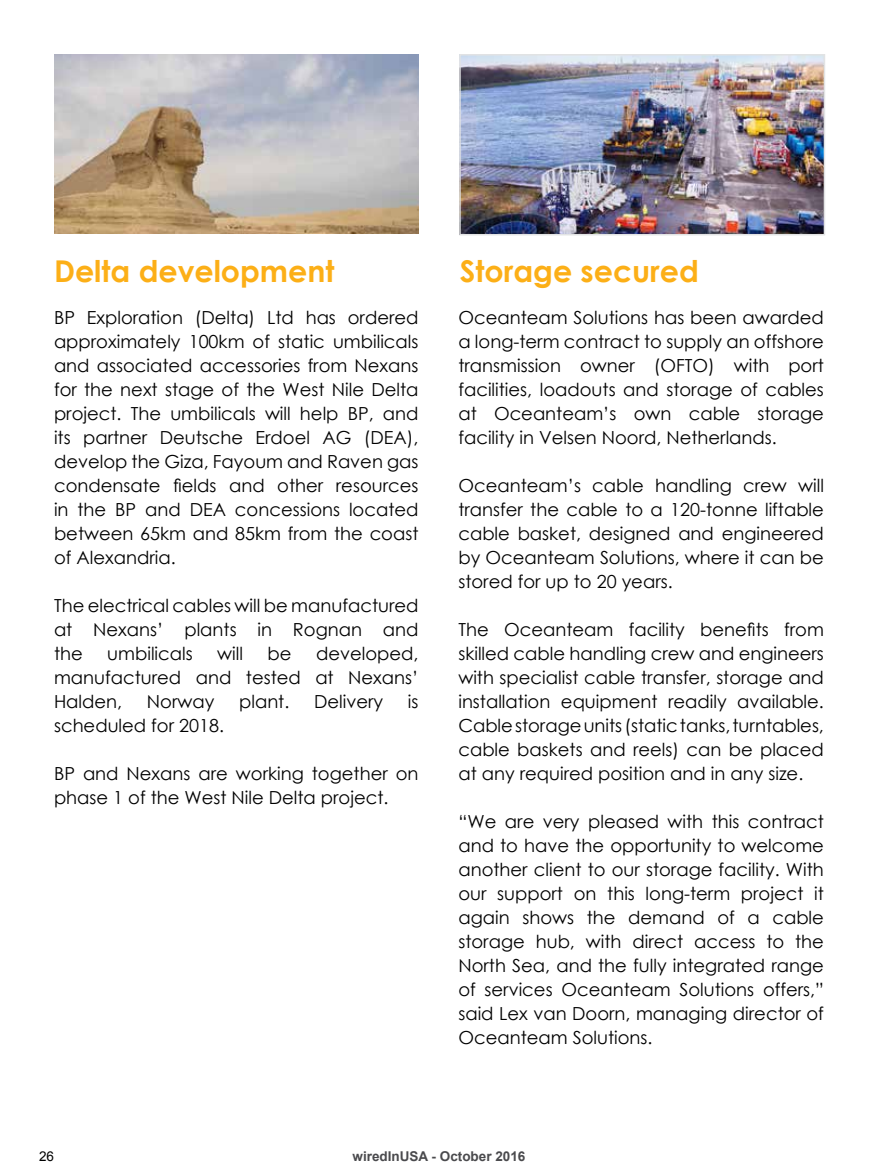
<style>
.page{position:relative;width:878px;height:1175px;background:#fff}
.page>*{position:absolute;margin:0;border:0;box-sizing:border-box;transform-origin:0 0}
.t1{font:700 30px "Century Gothic";color:#fcaf17}
.t2{font:18px/24px "Century Gothic";color:#000;text-align:justify}
.t3{font:700 13.5px "Arial";color:#4a4a4d}
.t4{font:13.5px "Arial";color:#000}
</style>
<div class="page">
<img style="left:462px;top:57px;width:360px;height:175px">
<div style="left:459px;top:54px;width:366px;height:181px;border:2px solid #e2e3e4"></div>
<img style="left:54px;top:54px;width:364px;height:180px">
<h1 class="t1" style="left:54px;top:248px;width:282px">Delta development</h1>
<p class="t2" style="left:54px;top:305px;width:366px">BP Exploration (Delta) Ltd has ordered approximately 100km of static umbilicals and associated accessories from Nexans for the next stage of the West Nile Delta project. The umbilicals will help BP, and its partner Deutsche Erdoel AG (DEA), develop the Giza, Fayoum and Raven gas condensate fields and other resources in the BP and DEA concessions located between 65km and 85km from the coast of Alexandria.</p>
<p class="t2" style="left:54px;top:593px;width:366px">The electrical cables will be manufactured at Nexans’ plants in Rognan and the</p>
<p class="t2" style="left:107px;top:641px;width:87px">umbilicals</p>
<p class="t2" style="left:217px;top:641px;width:27px">will</p>
<p class="t2" style="left:267px;top:641px;width:25px">be</p>
<p class="t2" style="left:54px;top:641px;width:366px;text-indent:262px">developed, manufactured and tested at Nexans’ Halden,</p>
<p class="t2" style="left:147px;top:689px;width:69px">Norway</p>
<p class="t2" style="left:239px;top:689px;width:52px">plant.</p>
<p class="t2" style="left:314px;top:689px;width:71px">Delivery</p>
<p class="t2" style="left:408px;top:689px;width:12px">is</p>
<p class="t2" style="left:54px;top:713px;width:171px">scheduled for 2018.</p>
<p class="t2" style="left:54px;top:761px;width:366px">BP and Nexans are working together on phase 1 of the West Nile Delta project.</p>
<h1 class="t1" style="left:460px;top:248px;width:240px">Storage secured</h1>
<p class="t2" style="left:458px;top:305px;width:367px">Oceanteam Solutions has been awarded a long-term contract to supply an offshore transmission owner (OFTO) with port facilities, loadouts and storage of cables at Oceanteam’s own cable storage facility in Velsen Noord, Netherlands.</p>
<p class="t2" style="left:458px;top:473px;width:367px">Oceanteam’s cable handling crew will transfer the cable to a 120-tonne liftable cable basket, designed and engineered by Oceanteam Solutions, where it can be stored for up to 20 years.</p>
<p class="t2" style="left:458px;top:617px;width:367px">The Oceanteam facility benefits from skilled cable handling crew and engineers with specialist cable transfer, storage and installation equipment readily available.<br>Cable storage units (static tanks, turntables, cable baskets and reels) can be placed at any required position and in any size.</p>
<p class="t2" style="left:458px;top:809px;width:367px">“We are very pleased with this contract and to have the opportunity to welcome another client to our storage facility. With our support on this long-term project it again shows the demand of a cable storage hub, with direct access to the North Sea, and the fully integrated range of services Oceanteam Solutions offers,” said Lex van Doorn, managing director of Oceanteam Solutions.</p>
<p class="t4" style="left:39px;top:1147px;width:17px">26</p>
<p class="t3" style="left:352px;top:1147px;width:174px">wiredInUSA - October 2016</p>
</div>
